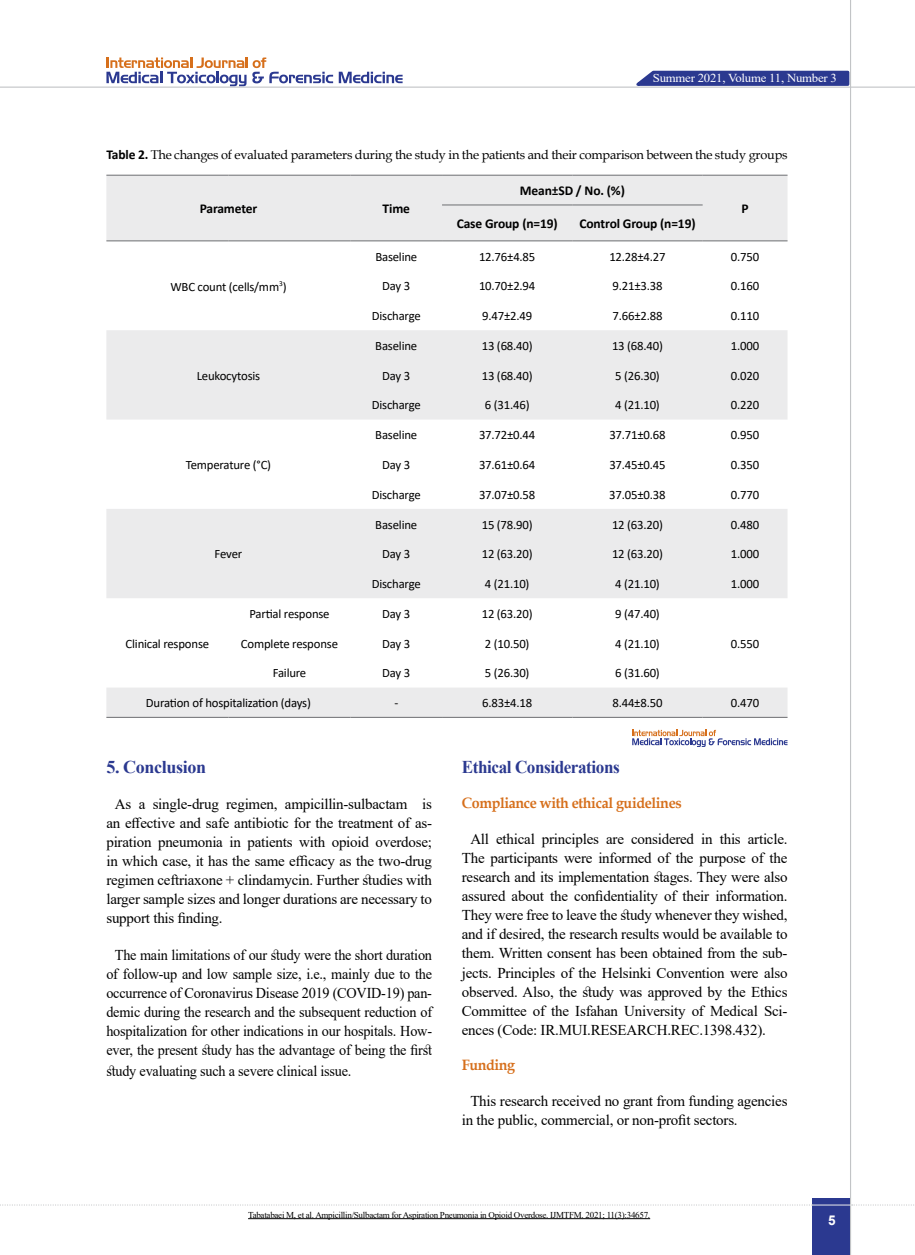
<style>
.page{position:relative;width:915px;height:1255px;background:#fff}
.page>*{position:absolute;margin:0;border:0;box-sizing:border-box;transform-origin:0 0}
.t1{font:700 18px "Times New Roman";letter-spacing:-.025em;color:#2b3990;scale:.95 1}
.t2{font:700 18px "Times New Roman";letter-spacing:-.025em;color:#2b3990}
.t3{font:15px/19px "Times New Roman";letter-spacing:-.015em;color:#000;text-align:justify}
.t4{font:15px/19px "Times New Roman";letter-spacing:-.015em;color:#000;text-align:center;scale:.95 1}
.t5{font:700 15px "Book Antiqua";letter-spacing:-.025em;color:#d66f1b;scale:.95 1}
.t6{font:700 13.5px "Calibri";letter-spacing:-.01em;color:#000}
.t7{font:700 13.5px "Arial";color:#fff}
.t8{font:12.75px "Calibri";letter-spacing:-.015em;color:#000}
.t9{font:12.75px "Book Antiqua";letter-spacing:-.015em;color:#000}
.t10{font:12.15px "Times New Roman";letter-spacing:-.015em;color:#fff;scale:1.05 1}
.t11{font:9px "Times New Roman";letter-spacing:-.03em;color:#000}
.s1{font-family:"Calibri";font-weight:700;font-size:13.5px}
</style>
<div class="page">
<div style="left:812px;top:1198px;width:38px;height:56px;background:#2b3990"></div>
<hr style="left:849px;top:0;width:1px;height:1254px;background:#c2c4c6">
<hr style="left:0;top:87px;width:914px;height:1px;background:#c2c4c6">
<hr style="left:812px;top:1204px;width:38px;height:1px;background:#ebebec">
<svg style="left:0;top:1204px;width:812px;height:1px"></svg>
<svg style="left:851px;top:1204px;width:63px;height:1px"></svg>
<svg style="left:106px;top:57px;width:296px;height:29px"></svg>
<svg style="left:106px;top:176px;width:681px;height:541px;fill:#ebebec"></svg>
<hr style="left:702px;top:717px;width:85px;height:1px;background:#6d6e71">
<hr style="left:572px;top:717px;width:130px;height:1px;background:#6d6e71">
<hr style="left:442px;top:717px;width:130px;height:1px;background:#6d6e71">
<hr style="left:350px;top:717px;width:92px;height:1px;background:#6d6e71">
<hr style="left:228px;top:717px;width:122px;height:1px;background:#6d6e71">
<hr style="left:106px;top:717px;width:122px;height:1px;background:#6d6e71">
<hr style="left:702px;top:175px;width:85px;height:1px;background:#6d6e71">
<hr style="left:702px;top:240px;width:85px;height:1px;background:#6d6e71">
<hr style="left:572px;top:175px;width:130px;height:1px;background:#6d6e71">
<hr style="left:442px;top:175px;width:130px;height:1px;background:#6d6e71">
<hr style="left:350px;top:175px;width:92px;height:1px;background:#6d6e71">
<hr style="left:228px;top:175px;width:122px;height:1px;background:#6d6e71">
<hr style="left:106px;top:175px;width:122px;height:1px;background:#6d6e71">
<hr style="left:350px;top:240px;width:92px;height:1px;background:#6d6e71">
<hr style="left:228px;top:240px;width:122px;height:1px;background:#6d6e71">
<hr style="left:106px;top:240px;width:122px;height:1px;background:#6d6e71">
<hr style="left:572px;top:204px;width:130px;height:1px;background:#6d6e71">
<hr style="left:442px;top:204px;width:130px;height:1px;background:#6d6e71">
<hr style="left:572px;top:240px;width:130px;height:1px;background:#6d6e71">
<hr style="left:442px;top:240px;width:130px;height:1px;background:#6d6e71">
<svg style="left:632px;top:730px;width:155px;height:17px"></svg>
<hr style="left:248px;top:1218px;width:402px;height:1px;background:#000">
<svg style="left:629px;top:69px;width:221px;height:18px;background:#5762a6"></svg>
<p class="t10" style="left:652px;top:69px;width:177px">Summer 2021, Volume 11, Number 3</p>
<p class="t9" style="left:106px;top:146px;width:682px"><span class="s1">Table 2.</span> The changes of evaluated parameters during the study in the patients and their comparison between the study groups</p>
<p class="t6" style="left:200px;top:199px;width:59px">Parameter</p>
<p class="t6" style="left:382px;top:199px;width:29px">Time</p>
<p class="t6" style="left:519px;top:181px;width:106px">Mean±SD / No. (%)</p>
<p class="t6" style="left:456px;top:214px;width:103px">Case Group (n=19)</p>
<p class="t6" style="left:579px;top:214px;width:118px">Control Group (n=19)</p>
<p class="t6" style="left:741px;top:199px;width:9px">P</p>
<p class="t8" style="left:375px;top:248px;width:43px">Baseline</p>
<p class="t8" style="left:479px;top:248px;width:58px">12.76±4.85</p>
<p class="t8" style="left:609px;top:248px;width:58px">12.28±4.27</p>
<p class="t8" style="left:730px;top:248px;width:30px">0.750</p>
<p class="t8" style="left:170px;top:277px;width:118px">WBC count (cells/mm<sup>3</sup>)</p>
<p class="t8" style="left:382px;top:277px;width:30px">Day 3</p>
<p class="t8" style="left:479px;top:277px;width:58px">10.70±2.94</p>
<p class="t8" style="left:612px;top:277px;width:52px">9.21±3.38</p>
<p class="t8" style="left:730px;top:277px;width:30px">0.160</p>
<p class="t8" style="left:371px;top:307px;width:50px">Discharge</p>
<p class="t8" style="left:482px;top:307px;width:52px">9.47±2.49</p>
<p class="t8" style="left:612px;top:307px;width:52px">7.66±2.88</p>
<p class="t8" style="left:730px;top:307px;width:30px">0.110</p>
<p class="t8" style="left:375px;top:337px;width:43px">Baseline</p>
<p class="t8" style="left:481px;top:337px;width:52px">13 (68.40)</p>
<p class="t8" style="left:611px;top:337px;width:52px">13 (68.40)</p>
<p class="t8" style="left:730px;top:337px;width:30px">1.000</p>
<p class="t8" style="left:197px;top:366px;width:65px">Leukocytosis</p>
<p class="t8" style="left:382px;top:366px;width:30px">Day 3</p>
<p class="t8" style="left:481px;top:366px;width:52px">13 (68.40)</p>
<p class="t8" style="left:615px;top:366px;width:46px">5 (26.30)</p>
<p class="t8" style="left:730px;top:366px;width:30px">0.020</p>
<p class="t8" style="left:371px;top:396px;width:50px">Discharge</p>
<p class="t8" style="left:484px;top:396px;width:46px">6 (31.46)</p>
<p class="t8" style="left:615px;top:396px;width:46px">4 (21.10)</p>
<p class="t8" style="left:730px;top:396px;width:30px">0.220</p>
<p class="t8" style="left:375px;top:426px;width:43px">Baseline</p>
<p class="t8" style="left:479px;top:426px;width:58px">37.72±0.44</p>
<p class="t8" style="left:609px;top:426px;width:58px">37.71±0.68</p>
<p class="t8" style="left:730px;top:426px;width:30px">0.950</p>
<p class="t8" style="left:186px;top:456px;width:87px">Temperature (°C)</p>
<p class="t8" style="left:382px;top:456px;width:30px">Day 3</p>
<p class="t8" style="left:479px;top:456px;width:58px">37.61±0.64</p>
<p class="t8" style="left:609px;top:456px;width:58px">37.45±0.45</p>
<p class="t8" style="left:730px;top:456px;width:30px">0.350</p>
<p class="t8" style="left:371px;top:485px;width:50px">Discharge</p>
<p class="t8" style="left:479px;top:485px;width:58px">37.07±0.58</p>
<p class="t8" style="left:609px;top:485px;width:58px">37.05±0.38</p>
<p class="t8" style="left:730px;top:485px;width:30px">0.770</p>
<p class="t8" style="left:375px;top:515px;width:43px">Baseline</p>
<p class="t8" style="left:481px;top:515px;width:52px">15 (78.90)</p>
<p class="t8" style="left:611px;top:515px;width:52px">12 (63.20)</p>
<p class="t8" style="left:730px;top:515px;width:30px">0.480</p>
<p class="t8" style="left:214px;top:545px;width:29px">Fever</p>
<p class="t8" style="left:382px;top:545px;width:30px">Day 3</p>
<p class="t8" style="left:481px;top:545px;width:52px">12 (63.20)</p>
<p class="t8" style="left:611px;top:545px;width:52px">12 (63.20)</p>
<p class="t8" style="left:730px;top:545px;width:30px">1.000</p>
<p class="t8" style="left:371px;top:575px;width:50px">Discharge</p>
<p class="t8" style="left:484px;top:575px;width:46px">4 (21.10)</p>
<p class="t8" style="left:615px;top:575px;width:46px">4 (21.10)</p>
<p class="t8" style="left:730px;top:575px;width:30px">1.000</p>
<p class="t8" style="left:249px;top:604px;width:82px">Partial response</p>
<p class="t8" style="left:382px;top:604px;width:30px">Day 3</p>
<p class="t8" style="left:481px;top:604px;width:52px">12 (63.20)</p>
<p class="t8" style="left:615px;top:604px;width:46px">9 (47.40)</p>
<p class="t8" style="left:126px;top:634px;width:85px">Clinical response</p>
<p class="t8" style="left:241px;top:634px;width:98px">Complete response</p>
<p class="t8" style="left:382px;top:634px;width:30px">Day 3</p>
<p class="t8" style="left:484px;top:634px;width:46px">2 (10.50)</p>
<p class="t8" style="left:615px;top:634px;width:46px">4 (21.10)</p>
<p class="t8" style="left:272px;top:664px;width:35px">Failure</p>
<p class="t8" style="left:382px;top:664px;width:30px">Day 3</p>
<p class="t8" style="left:484px;top:664px;width:46px">5 (26.30)</p>
<p class="t8" style="left:615px;top:664px;width:46px">6 (31.60)</p>
<p class="t8" style="left:146px;top:694px;width:166px">Duration of hospitalization (days)</p>
<p class="t8" style="left:394px;top:694px;width:5px">-</p>
<p class="t8" style="left:482px;top:694px;width:52px">6.83±4.18</p>
<p class="t8" style="left:612px;top:694px;width:52px">8.44±8.50</p>
<p class="t8" style="left:730px;top:694px;width:30px">0.470</p>
<p class="t8" style="left:730px;top:634px;width:30px">0.550</p>
<p class="t2" style="left:106px;top:754px;width:101px">5. Conclusion</p>
<p class="t3" style="left:106px;top:794px;width:327px;text-indent:9px">As a single-drug regimen, ampicillin-sulbactam is an effective and safe antibiotic for the treatment of as&shy;piration pneumonia in patients with opioid overdose; in which case, it has the same efficacy as the two-drug regimen ceftriaxone + clindamycin. Further studies with larger sample sizes and longer durations are necessary to support this finding.</p>
<p class="t4" style="left:106px;top:944px;width:344px">The main limitations of our study were the short duration of follow-up and low sample size, i.e., mainly due to the occurrence of Coronavirus Disease 2019 (COVID-19) pan&shy;demic during the research and the subsequent reduction of hospitalization for other indications in our hospitals. How&shy;ever, the present study has the advantage of being the first</p>
<p class="t4" style="left:106px;top:1061px;width:259px">study evaluating such a severe clinical issue.</p>
<p class="t1" style="left:461px;top:754px;width:168px">Ethical Considerations</p>
<p class="t5" style="left:461px;top:792px;width:233px">Compliance with ethical guidelines</p>
<p class="t3" style="left:461px;top:829px;width:327px;text-indent:9px">All ethical principles are considered in this article.<br>The participants were informed of the purpose of the research and its implementation stages. They were also assured about the confidentiality of their information.<br>They were free to leave the study whenever they wished, and if desired, the research results would be available to them. Written consent has been obtained from the sub&shy;jects. Principles of the Helsinki Convention were also observed. Also, the study was approved by the Ethics Committee of the Isfahan University of Medical Sci&shy;ences (Code: IR.MUI.RESEARCH.REC.1398.432).</p>
<p class="t5" style="left:461px;top:1054px;width:58px">Funding</p>
<p class="t3" style="left:461px;top:1090px;width:327px;text-indent:9px">This research received no grant from funding agencies in the public, commercial, or non-profit sectors.</p>
<p class="t11" style="left:248px;top:1208px;width:403px">Tabatabaei M, et al. Ampicillin/Sulbactam for Aspiration Pneumonia in Opioid Overdose. IJMTFM. 2021; 11(3):34657.</p>
<p class="t7" style="left:827px;top:1210px;width:9px">5</p>
</div>
